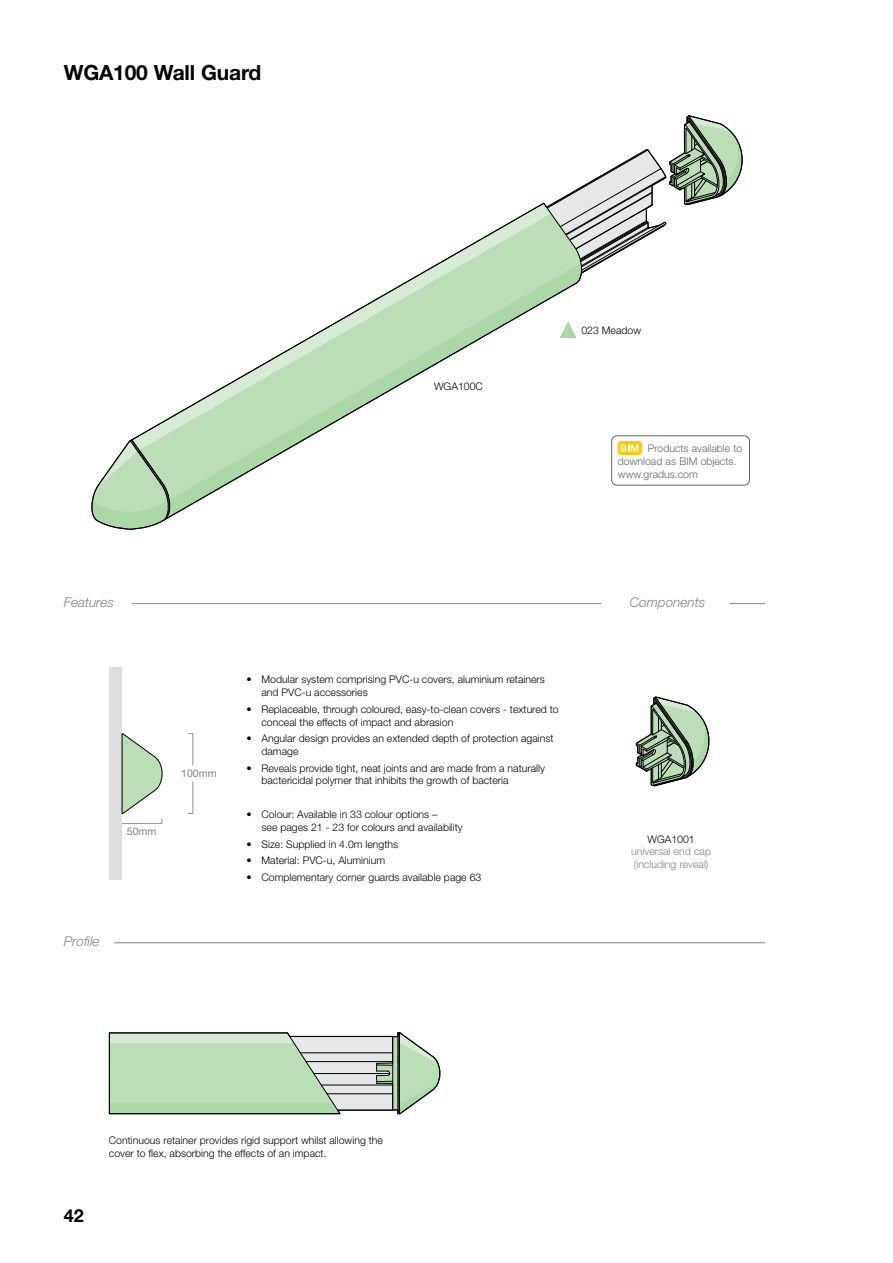
<style>
.page{position:relative;width:893px;height:1263px;background:#fff}
.page>*{position:absolute;margin:0;border:0;box-sizing:border-box;transform-origin:0 0}
.t1{font:700 21px "Helvetica Neue LT";letter-spacing:-.01em;color:#000}
.t2{font:700 18px "Helvetica Neue LT";color:#000}
.t3{font:italic 300 13.5px "Helvetica Neue LT";color:#808285}
.t4{font:300 10.5px/12.6px "Helvetica Neue LT";color:#000}
.t5{font:300 10.5px/12.6px "Helvetica Neue LT";color:#636466}
.t6{font:300 10.5px/12.6px "Helvetica Neue LT";color:#808285}
.t7{font:10.5px "Helvetica Neue LT";color:#808285}
</style>
<div class="page">
<hr style="left:114px;top:942px;width:651px;height:1px;background:#808285">
<hr style="left:730px;top:603px;width:35px;height:1px;background:#808285">
<hr style="left:132px;top:603px;width:469px;height:1px;background:#808285">
<svg style="left:91px;top:256px;width:576px;height:274px"></svg>
<svg style="left:188px;top:733px;width:5px;height:33px"></svg>
<svg style="left:188px;top:781px;width:5px;height:33px"></svg>
<div style="left:109px;top:667px;width:13px;height:212px;background:#dcddde"></div>
<svg style="left:121px;top:733px;width:42px;height:91px"></svg>
<svg style="left:636px;top:697px;width:73px;height:89px"></svg>
<svg style="left:109px;top:1032px;width:331px;height:82px;background:#bbd3b9"></svg>
<svg style="left:450px;top:115px;width:293px;height:228px"></svg>
<div style="left:611px;top:436px;width:139px;height:49px;border:1px solid #636466;border-radius:5px"></div>
<svg style="left:618px;top:442px;width:24px;height:12px"></svg>
<div style="left:618px;top:441px;width:24px;height:14px;border:1px solid #ffc60a;border-radius:3px"></div>
<svg style="left:621px;top:445px;width:17px;height:7px"></svg>
<h1 class="t1" style="left:64px;top:60px;width:199px">WGA100 Wall Guard</h1>
<p class="t4" style="left:434px;top:380px;width:50px">WGA100C</p>
<p class="t4" style="left:581px;top:323px;width:61px">023 Meadow</p>
<p class="t5" style="left:618px;top:442px;width:126px;text-indent:30px">Products available to download as BIM objects. www.gradus.com</p>
<p class="t3" style="left:64px;top:594px;width:52px">Features</p>
<p class="t3" style="left:630px;top:594px;width:77px">Components</p>
<p class="t7" style="left:127px;top:825px;width:31px">50mm</p>
<p class="t7" style="left:181px;top:767px;width:37px">100mm</p>
<p class="t3" style="left:64px;top:933px;width:37px">Profile</p>
<p class="t4" style="left:261px;top:673px;width:285px;text-indent:-15px">• Modular system comprising PVC-u covers, aluminium retainers and PVC-u accessories</p>
<p class="t4" style="left:261px;top:703px;width:299px;text-indent:-15px">• Replaceable, through coloured, easy-to-clean covers - textured to conceal the effects of impact and abrasion</p>
<p class="t4" style="left:261px;top:732px;width:294px;text-indent:-15px">• Angular design provides an extended depth of protection against damage</p>
<p class="t4" style="left:261px;top:761px;width:285px;text-indent:-15px">• Reveals provide tight, neat joints and are made from a naturally bactericidal polymer that inhibits the growth of bacteria</p>
<p class="t4" style="left:261px;top:808px;width:203px;text-indent:-15px">• Colour: Available in 33 colour options –<br>see pages 21 - 23 for colours and availability</p>
<p class="t4" style="left:247px;top:837px;width:153px">• Size: Supplied in 4.0m lengths</p>
<p class="t4" style="left:247px;top:854px;width:140px">• Material: PVC-u, Aluminium</p>
<p class="t4" style="left:247px;top:871px;width:236px">• Complementary corner guards available page 63</p>
<p class="t4" style="left:647px;top:832px;width:49px">WGA1001</p>
<p class="t6" style="left:631px;top:845px;width:81px">universal end cap (including reveal)</p>
<h2 class="t2" style="left:64px;top:1204px;width:22px">42</h2>
<p class="t4" style="left:109px;top:1134px;width:276px">Continuous retainer provides rigid support whilst allowing the cover to flex, absorbing the effects of an impact.</p>
</div>
